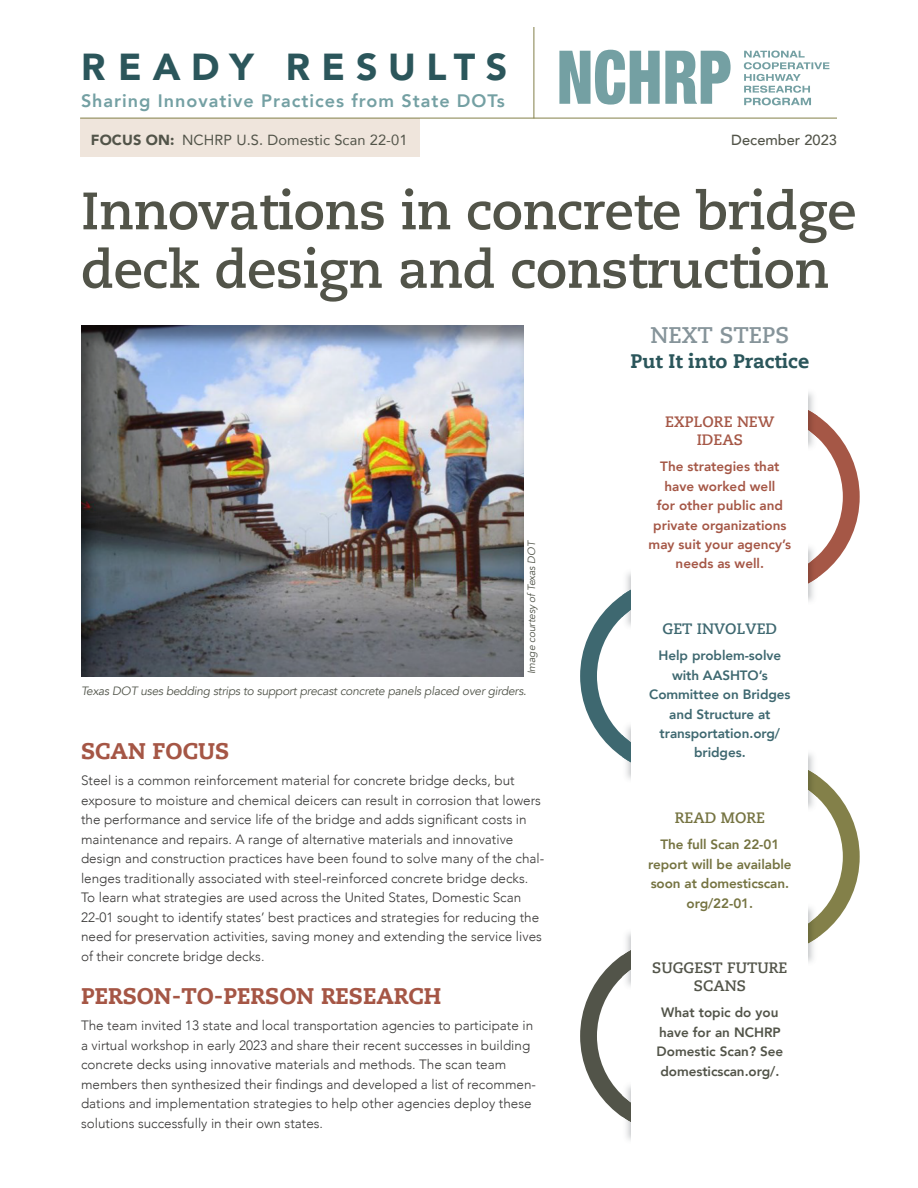
<style>
.page{position:relative;width:918px;height:1188px;background:#fff}
.page>*{position:absolute;margin:0;border:0;box-sizing:border-box;transform-origin:0 0}
.H1_-_Top_Header{font:700 52.5px/58.5px "Caecilia";letter-spacing:-.01em;color:#525449}
.t1{font:900 37.5px "Avenir";letter-spacing:.28em;color:#2b565b}
.H2_-_Red_Headers_15pt{font:800 22.5px "Caecilia";color:#a55645}
.t2{font:700 22.5px "Caecilia";color:#86949a}
.t3{font:800 19.5px "Caecilia";color:#2b565b}
.t4{font:800 18px "Avenir";letter-spacing:.055em;color:#74a0a3}
.tan_header_sidebar{font:700 15px/18px "Caecilia";color:#525449;text-align:center}
.blue_header_sidebar{font:700 15px/18px "Caecilia";color:#a55746;text-align:center}
.olive_header_sidebar{font:700 15px "Caecilia";color:#3e6870}
.olive_header_sidebar-2{font:700 15px "Caecilia";color:#757341}
.t5{font:14.7px "Avenir";letter-spacing:.005em;color:#525449}
.t6{font:500 14.7px "Avenir";color:#525449}
.body_text{font:300 13.5px/19.5px "Avenir";color:#383736}
.Blue_text_Right{font:800 13.5px/19.5px "Avenir";color:#a55746;text-align:center}
.Blue_text_Right-2{font:800 13.5px/19.5px "Avenir";letter-spacing:-.005em;color:#3e6870;text-align:center}
.Olive_text_sidebar{font:800 13.5px/19.5px "Avenir";letter-spacing:-.005em;color:#757341;text-align:center}
.Tan_text_sidebar{font:800 13.5px/19.5px "Avenir";color:#525449;text-align:center}
.t7{font:italic 12px "Avenir";letter-spacing:-.02em;color:#52554b}
.photo_credit{font:italic 10.5px "Avenir";letter-spacing:-.02em;color:#52554b}
.s1{font-weight:900}
</style>
<div class="page">
<div style="left:80px;top:118px;width:339px;height:39px;background:#efe5dc"></div>
<hr style="left:80px;top:118px;width:757px;height:1px;background:#838049">
<hr style="left:534px;top:27px;width:1px;height:91px;background:#838049">
<svg style="left:559px;top:50px;width:172px;height:55px"></svg>
<svg style="left:744px;top:51px;width:85px;height:54px"></svg>
<div style="left:68px;top:316px;width:469px;height:362px;background:#000;opacity:.45"></div>
<img style="left:808px;top:392px;width:6px;height:6px">
<img style="left:626px;top:1135px;width:5px;height:5px">
<svg style="left:580px;top:398px;width:280px;height:737px"></svg>
<div style="left:632px;top:388px;width:176px;height:761px;background:#fff"></div>
<h2 class="t1" style="left:81px;top:34px;width:428px">READY RESULTS</h2>
<h3 class="t4" style="left:81px;top:86px;width:425px">Sharing Innovative Practices from State DOTs</h3>
<p class="t5" style="left:91px;top:128px;width:318px"><span class="s1">FOCUS ON:</span> NCHRP U.S. Domestic Scan 22-01</p>
<p class="t6" style="left:731px;top:127px;width:107px">December 2023</p>
<p class="H1_-_Top_Header" style="left:81px;top:185px;width:777px">Innovations in concrete bridge deck design and construction</p>
<p class="photo_credit" style="left:525px;top:674px;width:135px;rotate:-90deg">Image courtesy of Texas DOT</p>
<p class="t7" style="left:81px;top:684px;width:447px">Texas DOT uses bedding strips to support precast concrete panels placed over girders.</p>
<p class="H2_-_Red_Headers_15pt" style="left:81px;top:740px;width:150px">SCAN FOCUS</p>
<p class="body_text" style="left:81px;top:771px;width:465px">Steel is a common reinforcement material for concrete bridge decks, but exposure to moisture and chemical deicers can result in corrosion that lowers the performance and service life of the bridge and adds significant costs in maintenance and repairs. A range of alternative materials and innovative design and construction practices have been found to solve many of the chal&shy;lenges traditionally associated with steel-reinforced concrete bridge decks.<br>To learn what strategies are used across the United States, Domestic Scan 22-01 sought to identify states’ best practices and strategies for reducing the need for preservation activities, saving money and extending the service lives of their concrete bridge decks.</p>
<p class="H2_-_Red_Headers_15pt" style="left:81px;top:985px;width:362px">PERSON-TO-PERSON RESEARCH</p>
<p class="body_text" style="left:81px;top:1016px;width:457px">The team invited 13 state and local transportation agencies to participate in a virtual workshop in early 2023 and share their recent successes in building concrete decks using innovative materials and methods. The scan team members then synthesized their findings and developed a list of recommen&shy;dations and implementation strategies to help other agencies deploy these solutions successfully in their own states.</p>
<p class="t2" style="left:651px;top:324px;width:140px">NEXT STEPS</p>
<p class="t3" style="left:631px;top:352px;width:180px">Put It into Practice</p>
<p class="blue_header_sidebar" style="left:665px;top:413px;width:111px">EXPLORE NEW<br>IDEAS</p>
<p class="Blue_text_Right" style="left:649px;top:457px;width:144px">The strategies that have worked well<br>for other public and private organizations may suit your agency’s needs as well.</p>
<p class="olive_header_sidebar" style="left:663px;top:621px;width:116px">GET INVOLVED</p>
<p class="Blue_text_Right-2" style="left:649px;top:646px;width:143px">Help problem-solve with AASHTO’s<br>Committee on Bridges and Structure at transportation.org/ bridges.</p>
<p class="olive_header_sidebar-2" style="left:675px;top:810px;width:92px">READ MORE</p>
<p class="Olive_text_sidebar" style="left:648px;top:835px;width:145px">The full Scan 22-01 report will be available soon at domesticscan. org/22-01.</p>
<p class="tan_header_sidebar" style="left:652px;top:959px;width:137px">SUGGEST FUTURE<br>SCANS</p>
<p class="Tan_text_sidebar" style="left:657px;top:1003px;width:128px">What topic do you have for an NCHRP<br>Domestic Scan? See domesticscan.org/.</p>
</div>
